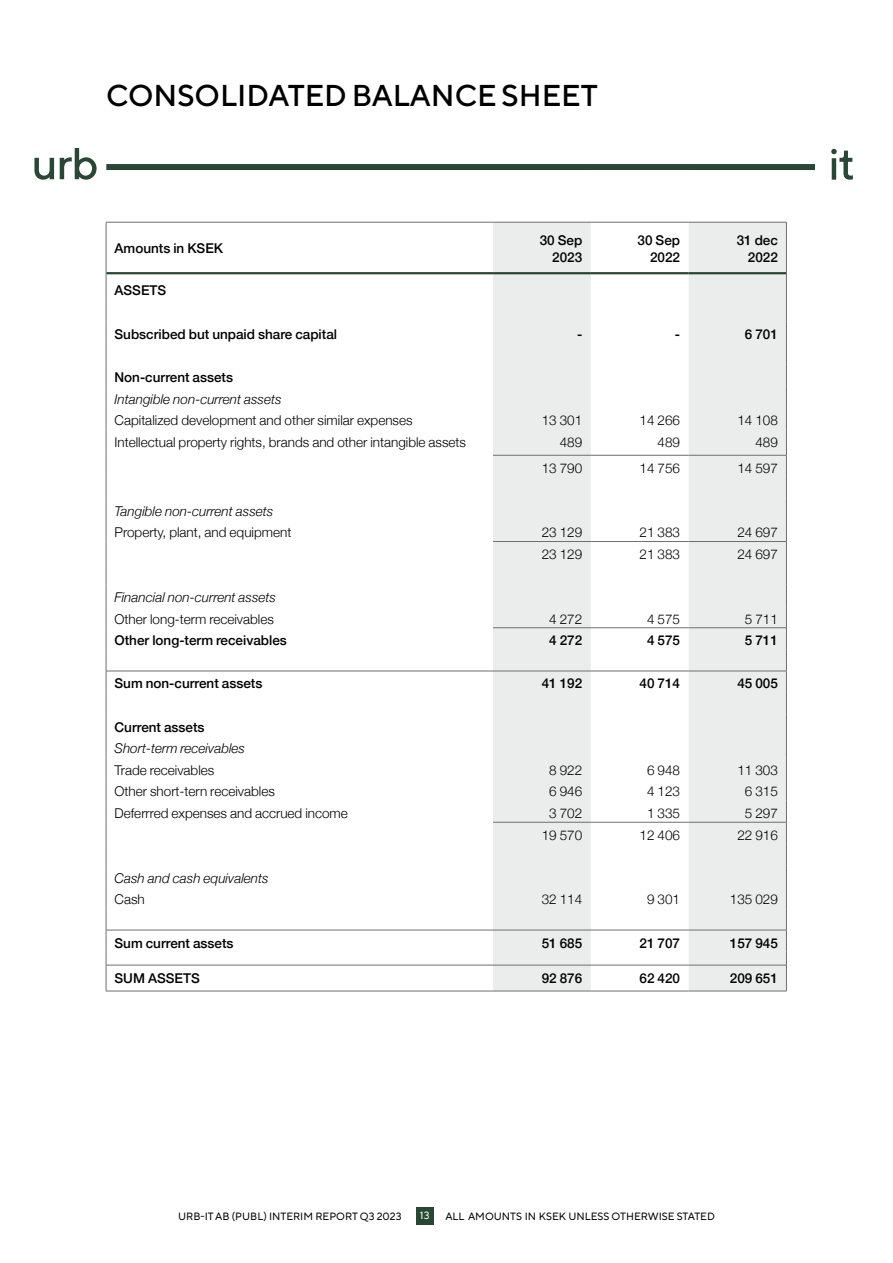
<style>
.page{position:relative;width:893px;height:1263px;background:#fff}
.page>*{position:absolute;margin:0;border:0;box-sizing:border-box;transform-origin:0 0}
.t1{font:500 30px "TT Norms Pro";color:#000}
.t2{font:300 13.5px "Helvetica Neue";color:#000}
.t3{font:500 13.5px/17.2px "Helvetica Neue";color:#000;text-align:right}
.t4{font:italic 300 13.5px "Helvetica Neue";color:#000}
.t5{font:10.5px "TT Norms Pro";color:#000}
.t6{font:10.5px "TT Norms Pro";color:#fff}
</style>
<div class="page">
<div style="left:416px;top:1208px;width:17px;height:17px;background:#284734"></div>
<svg style="left:34px;top:158px;width:20px;height:22px"></svg>
<svg style="left:60px;top:148px;width:37px;height:32px"></svg>
<svg style="left:831px;top:149px;width:22px;height:31px"></svg>
<div style="left:106px;top:164px;width:709px;height:6px;background:#284734"></div>
<svg style="left:493px;top:223px;width:293px;height:768px;fill:#eaedeb"></svg>
<hr style="left:106px;top:272px;width:387px;height:2px;background:#284734">
<hr style="left:493px;top:272px;width:98px;height:2px;background:#284734">
<hr style="left:591px;top:272px;width:98px;height:2px;background:#284734">
<hr style="left:689px;top:272px;width:97px;height:2px;background:#284734">
<hr style="left:106px;top:222px;width:387px;height:1px;background:#706f6f">
<hr style="left:106px;top:222px;width:1px;height:51px;background:#706f6f">
<hr style="left:493px;top:222px;width:98px;height:1px;background:#706f6f">
<hr style="left:591px;top:222px;width:98px;height:1px;background:#706f6f">
<hr style="left:689px;top:222px;width:98px;height:1px;background:#706f6f">
<hr style="left:786px;top:222px;width:1px;height:51px;background:#706f6f">
<hr style="left:106px;top:965px;width:387px;height:1px;background:#706f6f">
<svg style="left:106px;top:273px;width:1px;height:718px"></svg>
<hr style="left:493px;top:965px;width:98px;height:1px;background:#706f6f">
<hr style="left:591px;top:965px;width:98px;height:1px;background:#706f6f">
<hr style="left:689px;top:965px;width:98px;height:1px;background:#706f6f">
<svg style="left:786px;top:273px;width:1px;height:718px"></svg>
<hr style="left:106px;top:991px;width:387px;height:1px;background:#706f6f">
<hr style="left:493px;top:991px;width:98px;height:1px;background:#706f6f">
<hr style="left:591px;top:991px;width:98px;height:1px;background:#706f6f">
<hr style="left:689px;top:991px;width:98px;height:1px;background:#706f6f">
<hr style="left:106px;top:671px;width:387px;height:1px;background:#706f6f">
<hr style="left:493px;top:671px;width:98px;height:1px;background:#706f6f">
<hr style="left:591px;top:671px;width:98px;height:1px;background:#706f6f">
<hr style="left:689px;top:671px;width:98px;height:1px;background:#706f6f">
<hr style="left:493px;top:627px;width:98px;height:1px;background:#706f6f">
<hr style="left:591px;top:627px;width:98px;height:1px;background:#706f6f">
<hr style="left:689px;top:627px;width:98px;height:1px;background:#706f6f">
<hr style="left:493px;top:541px;width:98px;height:1px;background:#706f6f">
<hr style="left:591px;top:541px;width:98px;height:1px;background:#706f6f">
<hr style="left:689px;top:541px;width:98px;height:1px;background:#706f6f">
<hr style="left:493px;top:455px;width:98px;height:1px;background:#706f6f">
<hr style="left:591px;top:455px;width:98px;height:1px;background:#706f6f">
<hr style="left:689px;top:455px;width:98px;height:1px;background:#706f6f">
<hr style="left:493px;top:822px;width:98px;height:1px;background:#706f6f">
<hr style="left:591px;top:822px;width:98px;height:1px;background:#706f6f">
<hr style="left:689px;top:822px;width:98px;height:1px;background:#706f6f">
<hr style="left:106px;top:930px;width:387px;height:1px;background:#706f6f">
<hr style="left:493px;top:930px;width:98px;height:1px;background:#706f6f">
<hr style="left:591px;top:930px;width:98px;height:1px;background:#706f6f">
<hr style="left:689px;top:930px;width:98px;height:1px;background:#706f6f">
<h1 class="t1" style="left:106px;top:74px;width:493px">CONSOLIDATED BALANCE SHEET</h1>
<p class="t3" style="left:115px;top:239px;width:110px">Amounts in KSEK</p>
<p class="t3" style="left:540px;top:230px;width:44px">30 Sep<br>2023</p>
<p class="t3" style="left:638px;top:230px;width:44px">30 Sep<br>2022</p>
<p class="t3" style="left:737px;top:230px;width:43px">31 dec<br>2022</p>
<p class="t3" style="left:115px;top:281px;width:53px">ASSETS</p>
<p class="t3" style="left:115px;top:324px;width:224px">Subscribed but unpaid share capital</p>
<p class="t3" style="left:577px;top:324px;width:7px">-</p>
<p class="t3" style="left:675px;top:324px;width:7px">-</p>
<p class="t3" style="left:745px;top:324px;width:35px">6 701</p>
<p class="t3" style="left:115px;top:368px;width:120px">Non-current assets</p>
<p class="t4" style="left:115px;top:388px;width:169px">Intangible non-current assets</p>
<p class="t2" style="left:115px;top:409px;width:300px">Capitalized development and other similar expenses</p>
<p class="t2" style="left:542px;top:409px;width:42px">13 301</p>
<p class="t2" style="left:640px;top:409px;width:42px">14 266</p>
<p class="t2" style="left:737px;top:409px;width:42px">14 108</p>
<p class="t2" style="left:115px;top:431px;width:353px">Intellectual property rights, brands and other intangible assets</p>
<p class="t2" style="left:560px;top:431px;width:24px">489</p>
<p class="t2" style="left:658px;top:431px;width:24px">489</p>
<p class="t2" style="left:755px;top:431px;width:24px">489</p>
<p class="t2" style="left:542px;top:457px;width:42px">13 790</p>
<p class="t2" style="left:640px;top:457px;width:42px">14 756</p>
<p class="t2" style="left:737px;top:457px;width:42px">14 597</p>
<p class="t4" style="left:115px;top:500px;width:160px">Tangible non-current assets</p>
<p class="t2" style="left:115px;top:522px;width:178px">Property, plant, and equipment</p>
<p class="t2" style="left:542px;top:522px;width:42px">23 129</p>
<p class="t2" style="left:640px;top:522px;width:42px">21 383</p>
<p class="t2" style="left:737px;top:522px;width:42px">24 697</p>
<p class="t2" style="left:542px;top:543px;width:42px">23 129</p>
<p class="t2" style="left:640px;top:543px;width:42px">21 383</p>
<p class="t2" style="left:737px;top:543px;width:42px">24 697</p>
<p class="t4" style="left:115px;top:586px;width:163px">Financial non-current assets</p>
<p class="t2" style="left:115px;top:608px;width:161px">Other long-term receivables</p>
<p class="t2" style="left:549px;top:608px;width:35px">4 272</p>
<p class="t2" style="left:647px;top:608px;width:35px">4 575</p>
<p class="t2" style="left:745px;top:608px;width:35px">5 711</p>
<p class="t3" style="left:115px;top:631px;width:174px">Other long-term receivables</p>
<p class="t3" style="left:549px;top:631px;width:35px">4 272</p>
<p class="t3" style="left:647px;top:631px;width:35px">4 575</p>
<p class="t3" style="left:745px;top:631px;width:35px">5 711</p>
<p class="t3" style="left:115px;top:674px;width:149px">Sum non-current assets</p>
<p class="t3" style="left:542px;top:674px;width:42px">41 192</p>
<p class="t3" style="left:640px;top:674px;width:42px">40 714</p>
<p class="t3" style="left:737px;top:674px;width:42px">45 005</p>
<p class="t3" style="left:115px;top:717px;width:92px">Current assets</p>
<p class="t4" style="left:115px;top:738px;width:132px">Short-term receivables</p>
<p class="t2" style="left:115px;top:759px;width:101px">Trade receivables</p>
<p class="t2" style="left:549px;top:759px;width:35px">8 922</p>
<p class="t2" style="left:647px;top:759px;width:35px">6 948</p>
<p class="t2" style="left:737px;top:759px;width:42px">11 303</p>
<p class="t2" style="left:115px;top:781px;width:162px">Other short-tern receivables</p>
<p class="t2" style="left:549px;top:781px;width:35px">6 946</p>
<p class="t2" style="left:647px;top:781px;width:35px">4 123</p>
<p class="t2" style="left:745px;top:781px;width:35px">6 315</p>
<p class="t2" style="left:115px;top:802px;width:235px">Deferrred expenses and accrued income</p>
<p class="t2" style="left:549px;top:802px;width:35px">3 702</p>
<p class="t2" style="left:647px;top:802px;width:35px">1 335</p>
<p class="t2" style="left:745px;top:802px;width:35px">5 297</p>
<p class="t2" style="left:542px;top:824px;width:42px">19 570</p>
<p class="t2" style="left:640px;top:824px;width:42px">12 406</p>
<p class="t2" style="left:737px;top:824px;width:42px">22 916</p>
<p class="t4" style="left:115px;top:867px;width:156px">Cash and cash equivalents</p>
<p class="t2" style="left:115px;top:888px;width:32px">Cash</p>
<p class="t2" style="left:542px;top:888px;width:42px">32 114</p>
<p class="t2" style="left:647px;top:888px;width:35px">9 301</p>
<p class="t2" style="left:730px;top:888px;width:50px">135 029</p>
<p class="t3" style="left:115px;top:933px;width:121px">Sum current assets</p>
<p class="t3" style="left:542px;top:933px;width:42px">51 685</p>
<p class="t3" style="left:640px;top:933px;width:42px">21 707</p>
<p class="t3" style="left:730px;top:933px;width:50px">157 945</p>
<p class="t3" style="left:115px;top:968px;width:87px">SUM ASSETS</p>
<p class="t3" style="left:542px;top:968px;width:42px">92 876</p>
<p class="t3" style="left:640px;top:968px;width:42px">62 420</p>
<p class="t3" style="left:730px;top:968px;width:50px">209 651</p>
<p class="t5" style="left:178px;top:1208px;width:225px">URB-IT AB (PUBL) INTERIM REPORT Q3 2023</p>
<p class="t5" style="left:445px;top:1208px;width:271px">ALL AMOUNTS IN KSEK UNLESS OTHERWISE STATED</p>
<p class="t6" style="left:420px;top:1208px;width:11px">13</p>
</div>
